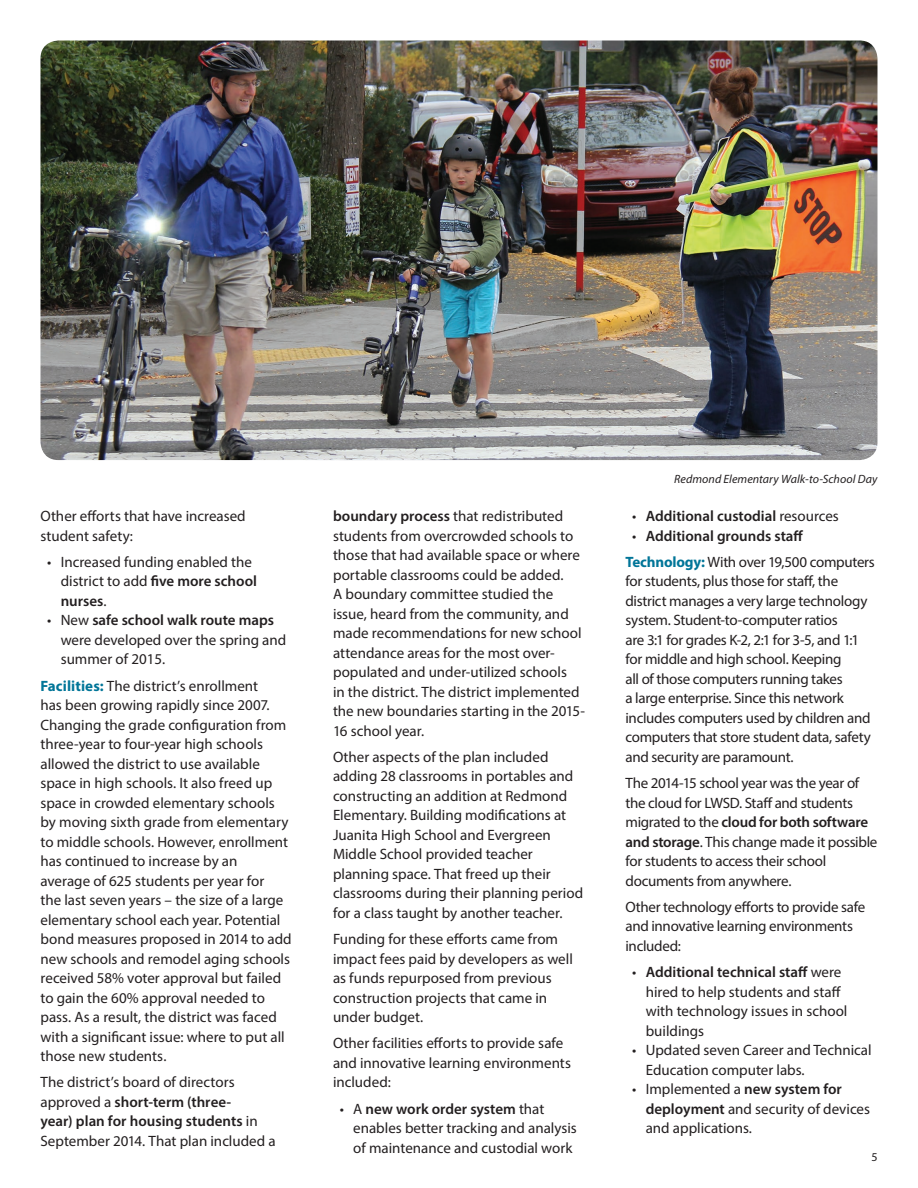
<style>
.page{position:relative;width:918px;height:1188px;background:#fff}
.page>*{position:absolute;margin:0;border:0;box-sizing:border-box;transform-origin:0 0}
.body{font:15px/19.5px "Myriad Pro";color:#231f20}
.body-2{font:15px/19.5px "Myriad Pro";letter-spacing:-.02em;color:#231f20}
.t1{font:600 15px "Myriad Pro";color:#231f20}
.t2{font:italic 12px "Myriad Pro";letter-spacing:.01em;color:#231f20}
.t3{font:12px "Myriad Pro";color:#231f20}
.s1{font-weight:600}
.s2{font-weight:700;color:#007598}
.s3{font-weight:400}
</style>
<div class="page">
<img style="left:40px;top:40px;width:838px;height:420px">
<p class="body" style="left:40px;top:506px;width:207px">Other efforts that have increased student safety:</p>
<p class="body" style="left:61px;top:552px;width:198px;text-indent:-14px">• Increased funding enabled the district to add <span class="s1">five more school nurses</span>.</p>
<p class="body" style="left:61px;top:610px;width:227px;text-indent:-14px">• New <span class="s1">safe school walk route maps </span>were developed over the spring and summer of 2015.</p>
<p class="body" style="left:40px;top:675px;width:253px"><span class="s2">Facilities:</span> The district’s enrollment<br>has been growing rapidly since 2007.<br>Changing the grade configuration from three-year to four-year high schools allowed the district to use available space in high schools. It also freed up space in crowded elementary schools by moving sixth grade from elementary to middle schools. However, enrollment has continued to increase by an<br>average of 625 students per year for<br>the last seven years – the size of a large elementary school each year. Potential bond measures proposed in 2014 to add new schools and remodel aging schools received 58% voter approval but failed to gain the 60% approval needed to pass. As a result, the district was faced with a significant issue: where to put all those new students.</p>
<p class="body" style="left:40px;top:1072px;width:237px">The district’s board of directors approved a <span class="s1">short-term (three-<br>year) plan for housing students</span> in September 2014. That plan included a</p>
<p class="body" style="left:333px;top:506px;width:253px"><span class="s1">boundary process</span> that redistributed students from overcrowded schools to those that had available space or where portable classrooms could be added.<br>A boundary committee studied the issue, heard from the community, and made recommendations for new school attendance areas for the most over&shy;populated and under-utilized schools<br>in the district. The district implemented the new boundaries starting in the 2015- 16 school year.</p>
<p class="body" style="left:333px;top:747px;width:252px">Other aspects of the plan included adding 28 classrooms in portables and constructing an addition at Redmond Elementary. Building modifications at Juanita High School and Evergreen Middle School provided teacher planning space. That freed up their classrooms during their planning period for a class taught by another teacher.</p>
<p class="body" style="left:333px;top:929px;width:241px">Funding for these efforts came from impact fees paid by developers as well as funds repurposed from previous construction projects that came in under budget.</p>
<p class="body" style="left:333px;top:1033px;width:239px">Other facilities efforts to provide safe and innovative learning environments included:</p>
<p class="body" style="left:353px;top:1098px;width:225px;text-indent:-14px">• A <span class="s1">new work order system</span> that enables better tracking and analysis of maintenance and custodial work</p>
<p class="t2" style="left:674px;top:471px;width:205px">Redmond Elementary Walk-to-School Day</p>
<p class="t1" style="left:632px;top:506px;width:208px"><span class="s3">•</span> Additional custodial <span class="s3">resources</span></p>
<p class="t1" style="left:632px;top:526px;width:173px"><span class="s3">•</span> Additional grounds staff</p>
<p class="body-2" style="left:626px;top:552px;width:251px"><span class="s2">Technology:</span> With over 19,500 computers for students, plus those for staff, the district manages a very large technology system. Student-to-computer ratios<br>are 3:1 for grades K-2, 2:1 for 3-5, and 1:1 for middle and high school. Keeping<br>all of those computers running takes<br>a large enterprise. Since this network includes computers used by children and computers that store student data, safety and security are paramount.</p>
<p class="body-2" style="left:626px;top:773px;width:254px">The 2014-15 school year was the year of the cloud for LWSD. Staff and students migrated to the <span class="s1">cloud for both software and storage</span>. This change made it possible for students to access their school documents from anywhere.</p>
<p class="body-2" style="left:626px;top:897px;width:241px">Other technology efforts to provide safe and innovative learning environments included:</p>
<p class="body" style="left:646px;top:962px;width:203px;text-indent:-14px">• <span class="s1">Additional technical staff</span> were hired to help students and staff with technology issues in school buildings</p>
<p class="body" style="left:646px;top:1040px;width:227px;text-indent:-14px">• Updated seven Career and Technical<br>Education computer labs.</p>
<p class="body" style="left:646px;top:1079px;width:226px;text-indent:-14px">• Implemented a <span class="s1">new system for deployment</span> and security of devices and applications.</p>
<p class="t3" style="left:871px;top:1150px;width:8px">5</p>
</div>
